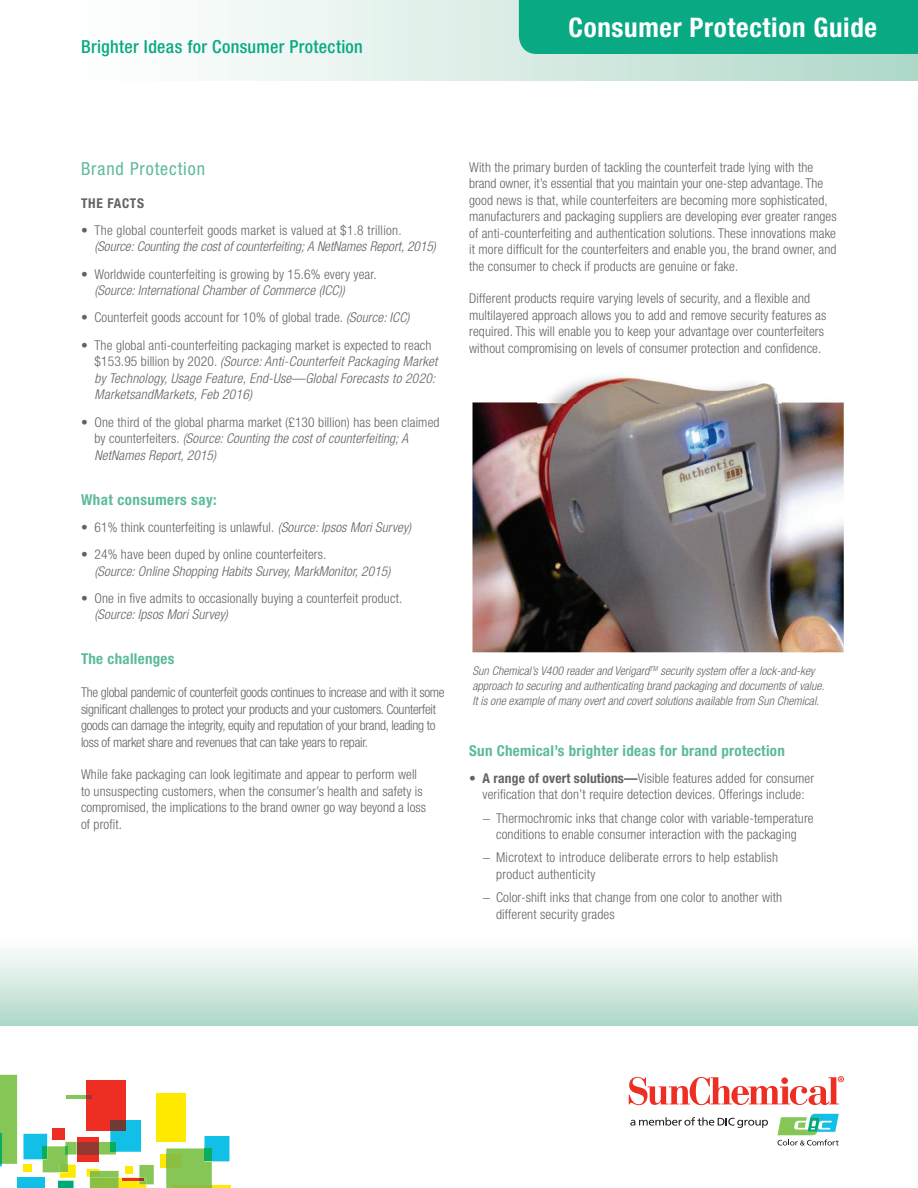
<style>
.page{position:relative;width:918px;height:1188px;background:#fff}
.page>*{position:absolute;margin:0;border:0;box-sizing:border-box;transform-origin:0 0}
.t1{font:700 condensed 27px "Helvetica Neue LT Std";letter-spacing:.025em;color:#fff}
.t2{font:500 condensed 18px "Helvetica Neue LT Std";letter-spacing:.02em;color:#09a983}
.t3{font:condensed 18px "Helvetica Neue LT Std";letter-spacing:.05em;color:#5dba9d}
.t4{font:700 condensed 15px "Helvetica Neue LT Std";letter-spacing:.02em;color:#5dba9d}
.t5{font:300 condensed 13.5px/16.5px "Helvetica Neue LT Std";letter-spacing:.01em;color:#636366}
.t6{font:italic 300 condensed 13.5px/16.5px "Helvetica Neue LT Std";letter-spacing:.01em;color:#636366}
.t7{font:300 condensed 13.5px/16.5px "Helvetica Neue LT Std";letter-spacing:-.02em;color:#636366}
.t8{font:700 condensed 13.5px "Helvetica Neue LT Std";letter-spacing:.05em;color:#636366}
.t9{font:italic 300 condensed 12px/15px "Helvetica Neue LT Std";color:#636366}
.s1{font-style:italic}
.s2{font-style:normal}
.s3{font-weight:700}
</style>
<div class="page">
<div style="left:0;top:0;width:918px;height:81px;background:linear-gradient(to right,#fff,#b1d9ca)"></div>
<div style="left:519px;top:0;width:399px;height:54px;background:#09a983"></div>
<div style="left:0;top:925px;width:918px;height:101px;background:linear-gradient(to bottom,#fff,#b1d8c9)"></div>
<div style="left:86px;top:1080px;width:40px;height:50px;background:#ee2e22"></div>
<div style="left:156px;top:1094px;width:30px;height:48px;background:#ffe901"></div>
<div style="left:160px;top:1155px;width:6px;height:13px;background:#ffe901"></div>
<hr style="left:66px;top:1095px;width:20px;height:4px;background:#86c656">
<svg style="left:86px;top:1095px;width:6px;height:4px"></svg>
<svg style="left:166px;top:1136px;width:65px;height:52px"></svg>
<div style="left:204px;top:1148px;width:8px;height:13px;background:#08ae5d"></div>
<div style="left:166px;top:1155px;width:15px;height:13px;background:#8abf3f"></div>
<hr style="left:172px;top:1186px;width:40px;height:2px;background:#8abf3f">
<svg style="left:0;top:1075px;width:17px;height:91px"></svg>
<hr style="left:0;top:1134px;width:2px;height:30px;background:#08ae5d">
<div style="left:17px;top:1177px;width:28px;height:11px;background:#12bfe7"></div>
<svg style="left:23px;top:1120px;width:131px;height:68px"></svg>
<svg style="left:629px;top:1076px;width:215px;height:29px"></svg>
<div style="left:781px;top:1077px;width:7px;height:7px;background:#ee2e22;border-radius:50%"></div>
<svg style="left:630px;top:1117px;width:138px;height:11px"></svg>
<svg style="left:777px;top:1114px;width:62px;height:32px"></svg>
<img style="left:472px;top:402px;width:372px;height:250px">
<img style="left:540px;top:404px;width:235px;height:15px">
<img style="left:537px;top:377px;width:244px;height:27px">
<h2 class="t2" style="left:81px;top:36px;width:283px">Brighter Ideas for Consumer Protection</h2>
<h1 class="t1" style="left:569px;top:11px;width:310px">Consumer Protection Guide</h1>
<h2 class="t3" style="left:81px;top:158px;width:126px">Brand Protection</h2>
<p class="t8" style="left:81px;top:195px;width:65px">THE FACTS</p>
<p class="t5" style="left:81px;top:222px;width:322px">• The global counterfeit goods market is valued at $1.8 trillion.</p>
<p class="t6" style="left:94px;top:239px;width:343px">(Source: Counting the cost of counterfeiting; A NetNames Report, 2015)</p>
<p class="t5" style="left:81px;top:266px;width:297px">• Worldwide counterfeiting is growing by 15.6% every year.</p>
<p class="t6" style="left:94px;top:282px;width:252px">(Source: International Chamber of Commerce (ICC))</p>
<p class="t5" style="left:81px;top:309px;width:330px">• Counterfeit goods account for 10% of global trade. <span class="s1">(Source: ICC)</span></p>
<p class="t6" style="left:94px;top:337px;width:344px;text-indent:-14px"><span class="s2">• The global anti-counterfeiting packaging market is expected to reach $153.95 billion by 2020.</span> (Source: Anti-Counterfeit Packaging Market by Technology, Usage Feature, End-Use—Global Forecasts to 2020:<br>MarketsandMarkets, Feb 2016)</p>
<p class="t5" style="left:94px;top:413px;width:347px;text-indent:-14px">• One third of the global pharma market (£130 billion) has been claimed by counterfeiters. <span class="s1">(Source: Counting the cost of counterfeiting; A<br>NetNames Report, 2015)</span></p>
<p class="t4" style="left:81px;top:490px;width:137px">What consumers say:</p>
<p class="t5" style="left:81px;top:519px;width:332px">• 61% think counterfeiting is unlawful. <span class="s1">(Source: Ipsos Mori Survey)</span></p>
<p class="t5" style="left:81px;top:546px;width:247px">• 24% have been duped by online counterfeiters.</p>
<p class="t6" style="left:94px;top:563px;width:298px">(Source: Online Shopping Habits Survey, MarkMonitor, 2015)</p>
<p class="t5" style="left:81px;top:590px;width:323px">• One in five admits to occasionally buying a counterfeit product.</p>
<p class="t6" style="left:94px;top:607px;width:135px">(Source: Ipsos Mori Survey)</p>
<p class="t4" style="left:81px;top:650px;width:95px">The challenges</p>
<p class="t7" style="left:81px;top:684px;width:365px">The global pandemic of counterfeit goods continues to increase and with it some significant challenges to protect your products and your customers. Counterfeit goods can damage the integrity, equity and reputation of your brand, leading to loss of market share and revenues that can take years to repair.</p>
<p class="t5" style="left:81px;top:766px;width:346px">While fake packaging can look legitimate and appear to perform well to unsuspecting customers, when the consumer’s health and safety is compromised, the implications to the brand owner go way beyond a loss of profit.</p>
<p class="t5" style="left:469px;top:158px;width:369px">With the primary burden of tackling the counterfeit trade lying with the brand owner, it’s essential that you maintain your one-step advantage. The good news is that, while counterfeiters are becoming more sophisticated, manufacturers and packaging suppliers are developing ever greater ranges of anti-counterfeiting and authentication solutions. These innovations make it more difficult for the counterfeiters and enable you, the brand owner, and the consumer to check if products are genuine or fake.</p>
<p class="t5" style="left:469px;top:290px;width:359px">Different products require varying levels of security, and a flexible and multilayered approach allows you to add and remove security features as required. This will enable you to keep your advantage over counterfeiters without compromising on levels of consumer protection and confidence.</p>
<p class="t9" style="left:472px;top:663px;width:353px">Sun Chemical’s V400 reader and Verigard<sup>TM</sup> security system offer a lock-and-key approach to securing and authenticating brand packaging and documents of value.<br>It is one example of many overt and covert solutions available from Sun Chemical.</p>
<p class="t4" style="left:469px;top:741px;width:317px">Sun Chemical’s brighter ideas for brand protection</p>
<p class="t5" style="left:469px;top:770px;width:347px;text-align:center"><span class="s3">• A range of overt solutions—</span>Visible features added for consumer verification that don’t require detection devices. Offerings include:</p>
<p class="t5" style="left:483px;top:810px;width:333px;text-align:center">− Thermochromic inks that change color with variable-temperature conditions to enable consumer interaction with the packaging</p>
<p class="t5" style="left:496px;top:849px;width:283px;text-indent:-14px">− Microtext to introduce deliberate errors to help establish product authenticity</p>
<p class="t5" style="left:496px;top:889px;width:288px;text-indent:-14px">− Color-shift inks that change from one color to another with different security grades</p>
</div>
